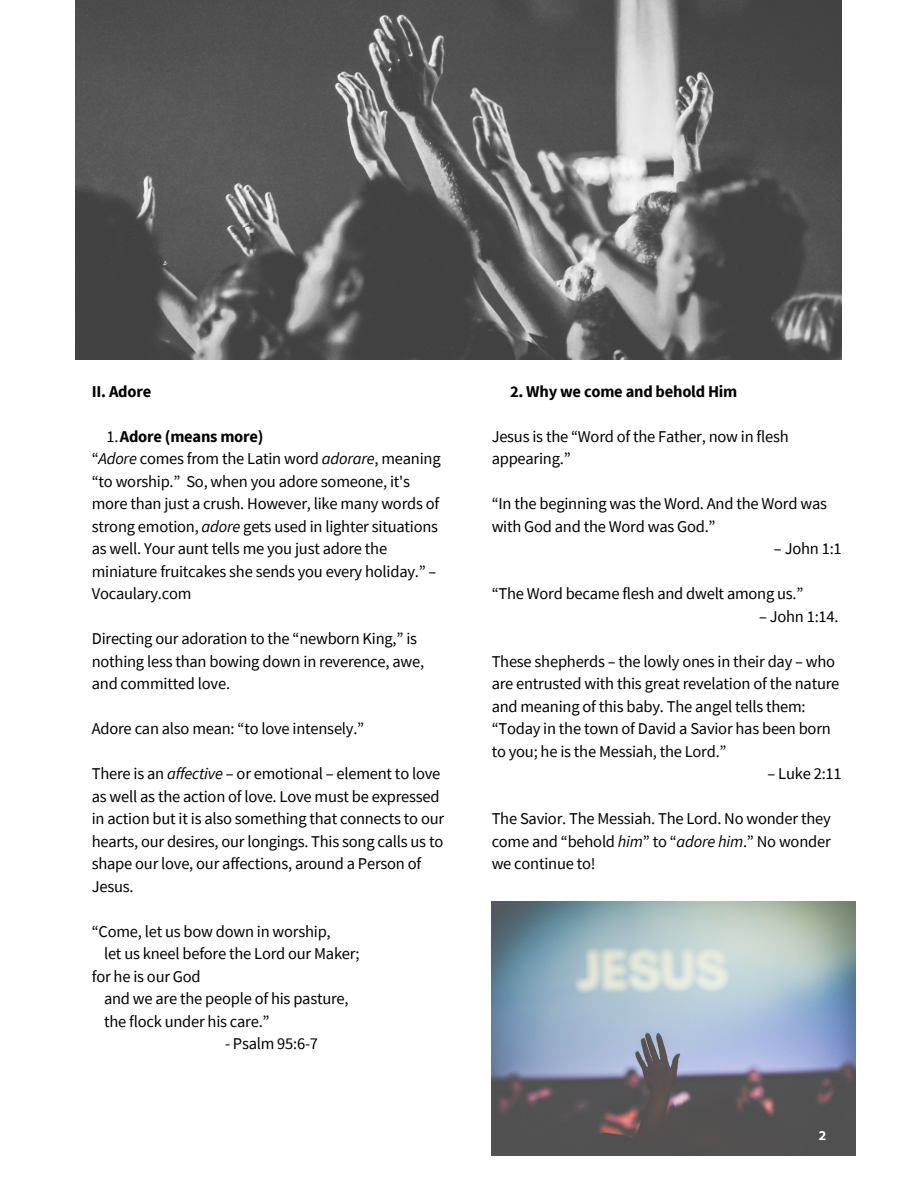
<style>
.page{position:relative;width:918px;height:1188px;background:#fff}
.page>*{position:absolute;margin:0;border:0;box-sizing:border-box;transform-origin:0 0}
.t1{font:16.5px/22.5px "Source Sans Pro";letter-spacing:-.015em;color:#000}
.t2{font:700 16.5px "Source Sans Pro";letter-spacing:-.015em;color:#000}
.t3{font:600 12.45px "Prompt";color:#fff}
.s1{font-weight:400}
.s2{font-style:italic}
</style>
<div class="page">
<img style="left:75px;top:0;width:766px;height:360px">
<img style="left:492px;top:902px;width:363px;height:253px">
<p class="t2" style="left:92px;top:380px;width:61px">II. Adore</p>
<p class="t2" style="left:106px;top:425px;width:159px"><span class="s1">1.</span>Adore (means more)</p>
<p class="t1" style="left:92px;top:447px;width:350px">“<span class="s2">Adore</span> comes from the Latin word <span class="s2">adorare</span>, meaning “to worship.” So, when you adore someone, it's more than just a crush. However, like many words of strong emotion, <span class="s2">adore</span> gets used in lighter situations as well. Your aunt tells me you just adore the miniature fruitcakes she sends you every holiday.” – Vocaulary.com</p>
<p class="t1" style="left:92px;top:627px;width:334px">Directing our adoration to the “newborn King,” is nothing less than bowing down in reverence, awe, and committed love.</p>
<p class="t1" style="left:92px;top:717px;width:274px">Adore can also mean: “to love intensely.”</p>
<p class="t1" style="left:92px;top:762px;width:354px">There is an <span class="s2">affective</span> – or emotional – element to love as well as the action of love. Love must be expressed in action but it is also something that connects to our hearts, our desires, our longings. This song calls us to shape our love, our affections, around a Person of Jesus.</p>
<p class="t1" style="left:92px;top:919px;width:240px">“Come, let us bow down in worship,</p>
<p class="t1" style="left:104px;top:942px;width:257px">let us kneel before the Lord our Maker;</p>
<p class="t1" style="left:92px;top:964px;width:110px">for he is our God</p>
<p class="t1" style="left:104px;top:987px;width:246px">and we are the people of his pasture,</p>
<p class="t1" style="left:104px;top:1009px;width:167px">the flock under his care.”</p>
<p class="t1" style="left:225px;top:1032px;width:95px">- Psalm 95:6-7</p>
<p class="t2" style="left:510px;top:380px;width:229px">2. Why we come and behold Him</p>
<p class="t1" style="left:492px;top:424px;width:299px">Jesus is the “Word of the Father, now in flesh appearing.”</p>
<p class="t1" style="left:492px;top:492px;width:337px">“In the beginning was the Word. And the Word was with God and the Word was God.”</p>
<p class="t1" style="left:774px;top:537px;width:69px">– John 1:1</p>
<p class="t1" style="left:492px;top:582px;width:313px">“The Word became flesh and dwelt among us.”</p>
<p class="t1" style="left:759px;top:604px;width:81px">– John 1:14.</p>
<p class="t1" style="left:492px;top:649px;width:349px">These shepherds – the lowly ones in their day – who are entrusted with this great revelation of the nature and meaning of this baby. The angel tells them: “Today in the town of David a Savior has been born to you; he is the Messiah, the Lord.”</p>
<p class="t1" style="left:768px;top:762px;width:76px">– Luke 2:11</p>
<p class="t1" style="left:492px;top:807px;width:341px;text-align:justify">The Savior. The Messiah. The Lord. No wonder they come and “behold <span class="s2">him</span>” to “<span class="s2">adore him</span>.” No wonder we continue to!</p>
<p class="t3" style="left:819px;top:1126px;width:9px">2</p>
</div>
